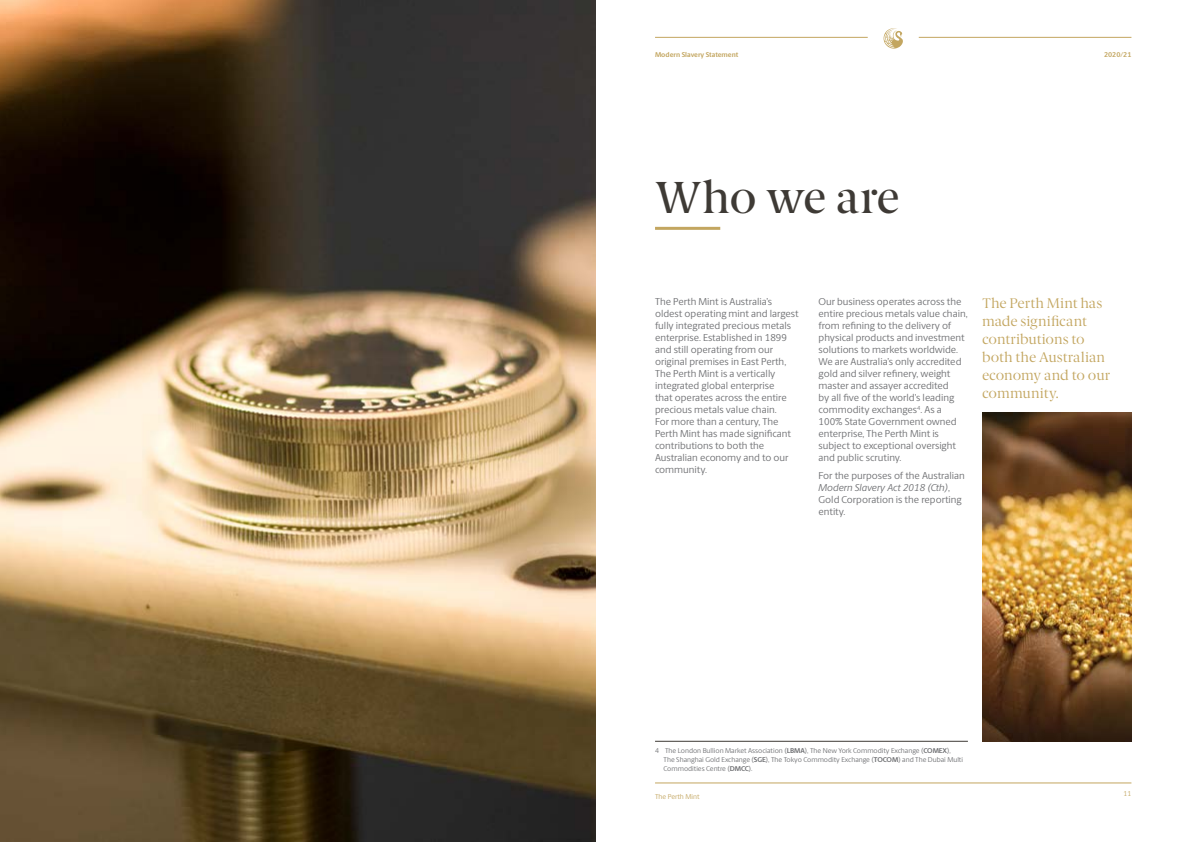
<style>
.page{position:relative;width:1191px;height:842px;background:#fff}
.page>*{position:absolute;margin:0;border:0;box-sizing:border-box;transform-origin:0 0}
.t1{font:500 45px "Berlingske Serif";letter-spacing:-.025em;color:#3e3a35}
.t2{font:14px/18px "Berlingske Serif";color:#c3a660}
.t3{font:10px/12px "Berlingske Sans";color:#6d6e71}
.t4{font:7px/9px "Berlingske Sans";color:#6d6e71}
.t5{font:700 7px "Berlingske Sans";color:#c3a660}
.t6{font:7px "Berlingske Sans";color:#c3a660}
.s1{font-style:italic}
.s2{font-weight:700}
</style>
<div class="page">
<hr style="left:655px;top:782px;width:476px;height:1px;background:#c3a660">
<hr style="left:655px;top:37px;width:212px;height:1px;background:#c3a660">
<hr style="left:918px;top:37px;width:213px;height:1px;background:#c3a660">
<svg style="left:883px;top:28px;width:20px;height:21px"></svg>
<img style="left:0;top:0;width:595px;height:842px">
<hr style="left:655px;top:227px;width:65px;height:3px;background:#c3a660">
<hr style="left:655px;top:741px;width:313px;height:1px;background:#3e3a35">
<img style="left:982px;top:413px;width:149px;height:328px">
<p class="t5" style="left:655px;top:50px;width:85px">Modern Slavery Statement</p>
<p class="t5" style="left:1104px;top:50px;width:29px">2020/21</p>
<h1 class="t1" style="left:655px;top:161px;width:246px">Who we are</h1>
<p class="t3" style="left:655px;top:295px;width:145px">The Perth Mint is Australia’s oldest operating mint and largest fully integrated precious metals enterprise. Established in 1899 and still operating from our original premises in East Perth,<br>The Perth Mint is a vertically integrated global enterprise<br>that operates across the entire precious metals value chain.<br>For more than a century, The<br>Perth Mint has made significant contributions to both the<br>Australian economy and to our community.</p>
<p class="t3" style="left:818px;top:295px;width:151px">Our business operates across the entire precious metals value chain, from refining to the delivery of physical products and investment solutions to markets worldwide.<br>We are Australia’s only accredited gold and silver refinery, weight master and assayer accredited<br>by all five of the world’s leading commodity exchanges<sup>4</sup>. As a<br>100% State Government owned enterprise, The Perth Mint is subject to exceptional oversight and public scrutiny.</p>
<p class="t3" style="left:818px;top:469px;width:148px">For the purposes of the Australian<br><span class="s1">Modern Slavery Act 2018 (Cth)</span>,<br>Gold Corporation is the reporting entity.</p>
<h2 class="t2" style="left:982px;top:294px;width:129px">The Perth Mint has made significant contributions to both the Australian economy and to our community.</h2>
<p class="t4" style="left:663px;top:746px;width:301px;text-indent:-9px">4 The London Bullion Market Association (<span class="s2">LBMA</span>), The New York Commodity Exchange (<span class="s2">COMEX</span>),<br>The Shanghai Gold Exchange (<span class="s2">SGE</span>), The Tokyo Commodity Exchange (<span class="s2">TOCOM</span>) and The Dubai Multi<br>Commodities Centre (<span class="s2">DMCC</span>).</p>
<p class="t6" style="left:655px;top:792px;width:46px">The Perth Mint</p>
<p class="t6" style="left:1123px;top:789px;width:9px">11</p>
</div>
